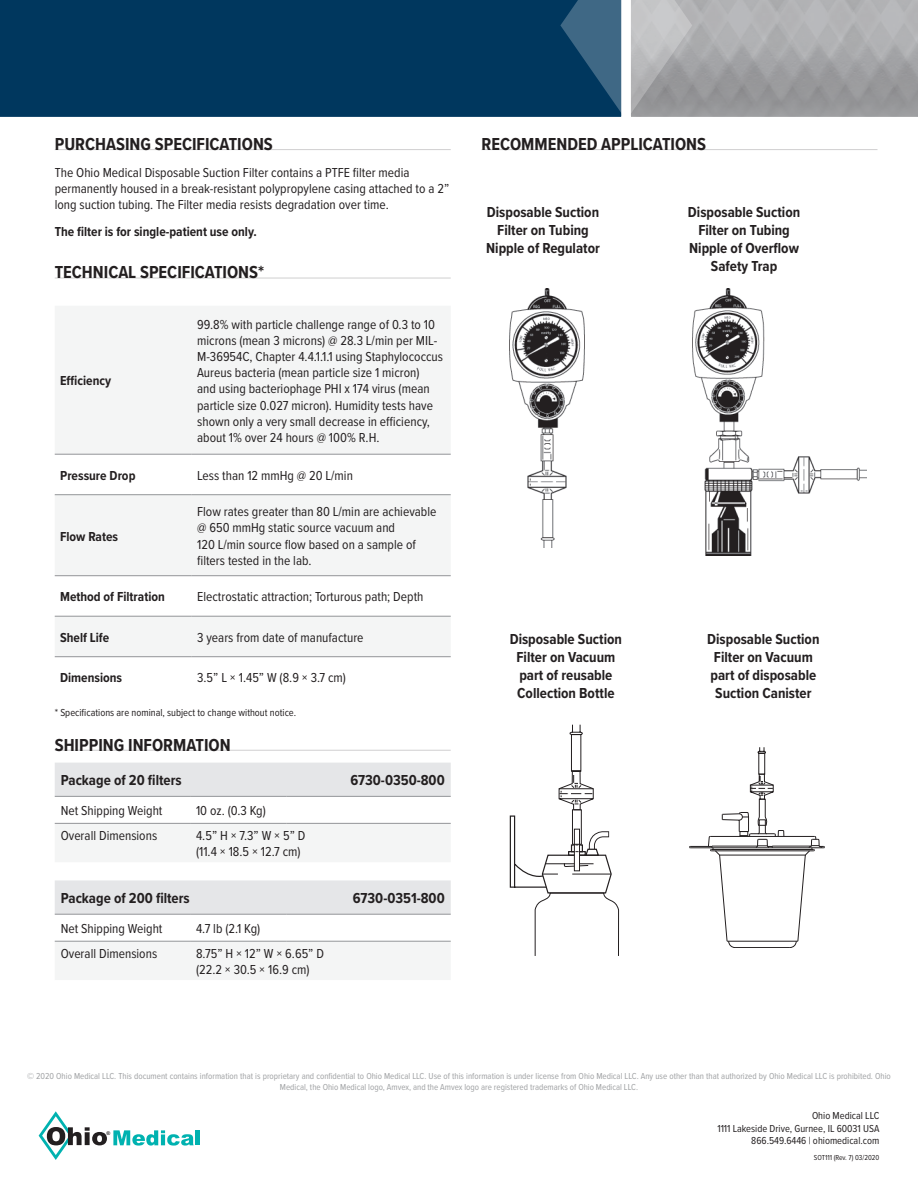
<style>
.page{position:relative;width:918px;height:1188px;background:#fff}
.page>*{position:absolute;margin:0;border:0;box-sizing:border-box;transform-origin:0 0}
.Full_Underline_Heade{font:700 18px "Proxima Nova Cond";color:#231f20}
.t1{font:700 15px/18px "Proxima Nova Cond";color:#231f20;text-align:center}
.body_text{font:13.5px/16.2px "Proxima Nova Cond";color:#231f20}
.body_text-2{font:700 13.5px "Proxima Nova Cond";color:#231f20}
.t2{font:10.5px/12.6px "Proxima Nova Cond";color:#231f20;text-align:right}
.t3{font:9px/10.8px "Proxima Nova Cond";color:#9fa1a3;text-align:center}
.t4{font:7.5px "Proxima Nova Cond";color:#231f20}
.t5{font:700 5.1px "Arial";color:#231f20}
</style>
<div class="page">
<div style="left:0;top:0;width:560px;height:117px;background:#00375e"></div>
<svg style="left:560px;top:0;width:358px;height:117px;background:#929ba3"></svg>
<svg style="left:113px;top:1130px;width:81px;height:16px"></svg>
<hr style="left:196px;top:1130px;width:4px;height:15px;background:#00b2b0">
<svg style="left:39px;top:1111px;width:68px;height:49px"></svg>
<hr style="left:55px;top:149px;width:396px;height:1px;background:#d0cfd0">
<hr style="left:55px;top:278px;width:396px;height:1px;background:#d0cfd0">
<hr style="left:55px;top:750px;width:396px;height:1px;background:#d0cfd0">
<svg style="left:55px;top:306px;width:396px;height:350px;fill:#f4f5f5"></svg>
<hr style="left:55px;top:454px;width:137px;height:1px;background:#939598">
<hr style="left:192px;top:454px;width:259px;height:1px;background:#939598">
<hr style="left:55px;top:494px;width:137px;height:1px;background:#939598">
<hr style="left:192px;top:494px;width:259px;height:1px;background:#939598">
<hr style="left:55px;top:575px;width:137px;height:1px;background:#939598">
<hr style="left:192px;top:575px;width:259px;height:1px;background:#939598">
<hr style="left:55px;top:616px;width:137px;height:1px;background:#939598">
<hr style="left:192px;top:616px;width:259px;height:1px;background:#939598">
<hr style="left:55px;top:656px;width:137px;height:1px;background:#939598">
<hr style="left:192px;top:656px;width:259px;height:1px;background:#939598">
<svg style="left:55px;top:763px;width:396px;height:60px;fill:#e5e6e8"></svg>
<svg style="left:55px;top:824px;width:396px;height:156px;fill:#f4f5f5"></svg>
<hr style="left:55px;top:941px;width:135px;height:1px;background:#939598">
<hr style="left:190px;top:941px;width:96px;height:1px;background:#939598">
<hr style="left:286px;top:941px;width:165px;height:1px;background:#939598">
<hr style="left:55px;top:796px;width:135px;height:1px;background:#939598">
<hr style="left:190px;top:796px;width:96px;height:1px;background:#939598">
<hr style="left:286px;top:796px;width:165px;height:1px;background:#939598">
<hr style="left:55px;top:823px;width:135px;height:1px;background:#939598">
<hr style="left:190px;top:823px;width:96px;height:1px;background:#939598">
<hr style="left:286px;top:823px;width:165px;height:1px;background:#939598">
<hr style="left:55px;top:914px;width:135px;height:1px;background:#939598">
<hr style="left:190px;top:914px;width:96px;height:1px;background:#939598">
<hr style="left:286px;top:914px;width:165px;height:1px;background:#939598">
<hr style="left:482px;top:149px;width:396px;height:1px;background:#d0cfd0">
<img style="left:510px;top:288px;width:75px;height:259px">
<img style="left:692px;top:288px;width:175px;height:267px">
<svg style="left:510px;top:725px;width:109px;height:231px"></svg>
<svg style="left:689px;top:747px;width:136px;height:201px"></svg>
<p class="Full_Underline_Heade" style="left:55px;top:131px;width:220px">PURCHASING SPECIFICATIONS</p>
<p class="body_text" style="left:55px;top:164px;width:396px">The Ohio Medical Disposable Suction Filter contains a PTFE filter media permanently housed in a break-resistant polypropylene casing attached to a 2” long suction tubing. The Filter media resists degradation over time.</p>
<p class="body_text-2" style="left:55px;top:221px;width:204px">The filter is for single-patient use only.</p>
<p class="Full_Underline_Heade" style="left:55px;top:259px;width:211px">TECHNICAL SPECIFICATIONS*</p>
<p class="body_text-2" style="left:60px;top:371px;width:53px">Efficiency</p>
<p class="body_text" style="left:197px;top:315px;width:247px">99.8% with particle challenge range of 0.3 to 10 microns (mean 3 microns) @ 28.3 L/min per MIL-M-36954C, Chapter 4.4.1.1.1 using Staphylococcus Aureus bacteria (mean particle size 1 micron)<br>and using bacteriophage PHI x 174 virus (mean particle size 0.027 micron). Humidity tests have shown only a very small decrease in efficiency, about 1% over 24 hours @ 100% R.H.</p>
<p class="body_text-2" style="left:60px;top:465px;width:77px">Pressure Drop</p>
<p class="body_text" style="left:197px;top:467px;width:157px">Less than 12 mmHg @ 20 L/min</p>
<p class="body_text-2" style="left:60px;top:526px;width:60px">Flow Rates</p>
<p class="body_text" style="left:197px;top:503px;width:241px">Flow rates greater than 80 L/min are achievable @ 650 mmHg static source vacuum and</p>
<p class="body_text" style="left:197px;top:535px;width:220px">120 L/min source flow based on a sample of filters tested in the lab.</p>
<p class="body_text-2" style="left:60px;top:587px;width:106px">Method of Filtration</p>
<p class="body_text" style="left:197px;top:588px;width:228px">Electrostatic attraction; Torturous path; Depth</p>
<p class="body_text-2" style="left:60px;top:627px;width:51px">Shelf Life</p>
<p class="body_text" style="left:197px;top:629px;width:168px">3 years from date of manufacture</p>
<p class="body_text-2" style="left:60px;top:668px;width:64px">Dimensions</p>
<p class="body_text" style="left:197px;top:669px;width:150px">3.5” L × 1.45” W (8.9 × 3.7 cm)</p>
<p class="t2" style="left:55px;top:706px;width:243px">* Specifications are nominal, subject to change without notice.</p>
<p class="Full_Underline_Heade" style="left:55px;top:731px;width:177px">SHIPPING INFORMATION</p>
<p class="t1" style="left:61px;top:771px;width:123px">Package of 20 filters</p>
<p class="t1" style="left:350px;top:771px;width:96px">6730-0350-800</p>
<p class="body_text" style="left:61px;top:802px;width:103px">Net Shipping Weight</p>
<p class="body_text" style="left:196px;top:802px;width:71px">10 oz. (0.3 Kg)</p>
<p class="body_text" style="left:61px;top:827px;width:98px">Overall Dimensions</p>
<p class="body_text" style="left:196px;top:827px;width:111px">4.5” H × 7.3” W × 5” D</p>
<p class="body_text" style="left:196px;top:843px;width:106px">(11.4 × 18.5 × 12.7 cm)</p>
<p class="t1" style="left:61px;top:889px;width:131px">Package of 200 filters</p>
<p class="t1" style="left:353px;top:889px;width:94px">6730-0351-800</p>
<p class="body_text" style="left:61px;top:920px;width:103px">Net Shipping Weight</p>
<p class="body_text" style="left:196px;top:920px;width:66px">4.7 lb (2.1 Kg)</p>
<p class="body_text" style="left:61px;top:945px;width:98px">Overall Dimensions</p>
<p class="body_text" style="left:196px;top:945px;width:129px">8.75” H × 12” W × 6.65” D</p>
<p class="body_text" style="left:196px;top:961px;width:115px">(22.2 × 30.5 × 16.9 cm)</p>
<p class="Full_Underline_Heade" style="left:482px;top:131px;width:226px">RECOMMENDED APPLICATIONS</p>
<p class="t1" style="left:486px;top:203px;width:115px">Disposable Suction<br>Filter on Tubing<br>Nipple of Regulator</p>
<p class="t1" style="left:688px;top:203px;width:114px">Disposable Suction<br>Filter on Tubing<br>Nipple of Overflow<br>Safety Trap</p>
<p class="t1" style="left:510px;top:629px;width:114px">Disposable Suction<br>Filter on Vacuum part of reusable<br>Collection Bottle</p>
<p class="t1" style="left:707px;top:629px;width:114px">Disposable Suction<br>Filter on Vacuum part of disposable<br>Suction Canister</p>
<p class="t3" style="left:27px;top:1070px;width:865px">© 2020 Ohio Medical LLC. This document contains information that is proprietary and confidential to Ohio Medical LLC. Use of this information is under license from Ohio Medical LLC. Any use other than that authorized by Ohio Medical LLC is prohibited. Ohio<br>Medical, the Ohio Medical logo, Amvex, and the Amvex logo are registered trademarks of Ohio Medical LLC.</p>
<p class="t5" style="left:107px;top:1130px;width:5px">®</p>
<p class="t2" style="left:717px;top:1109px;width:163px">Ohio Medical LLC<br>1111 Lakeside Drive, Gurnee, IL 60031 USA<br>866.549.6446 | ohiomedical.com</p>
<p class="t4" style="left:814px;top:1152px;width:67px">SOT111 (Rev. 7) 03/2020</p>
</div>
